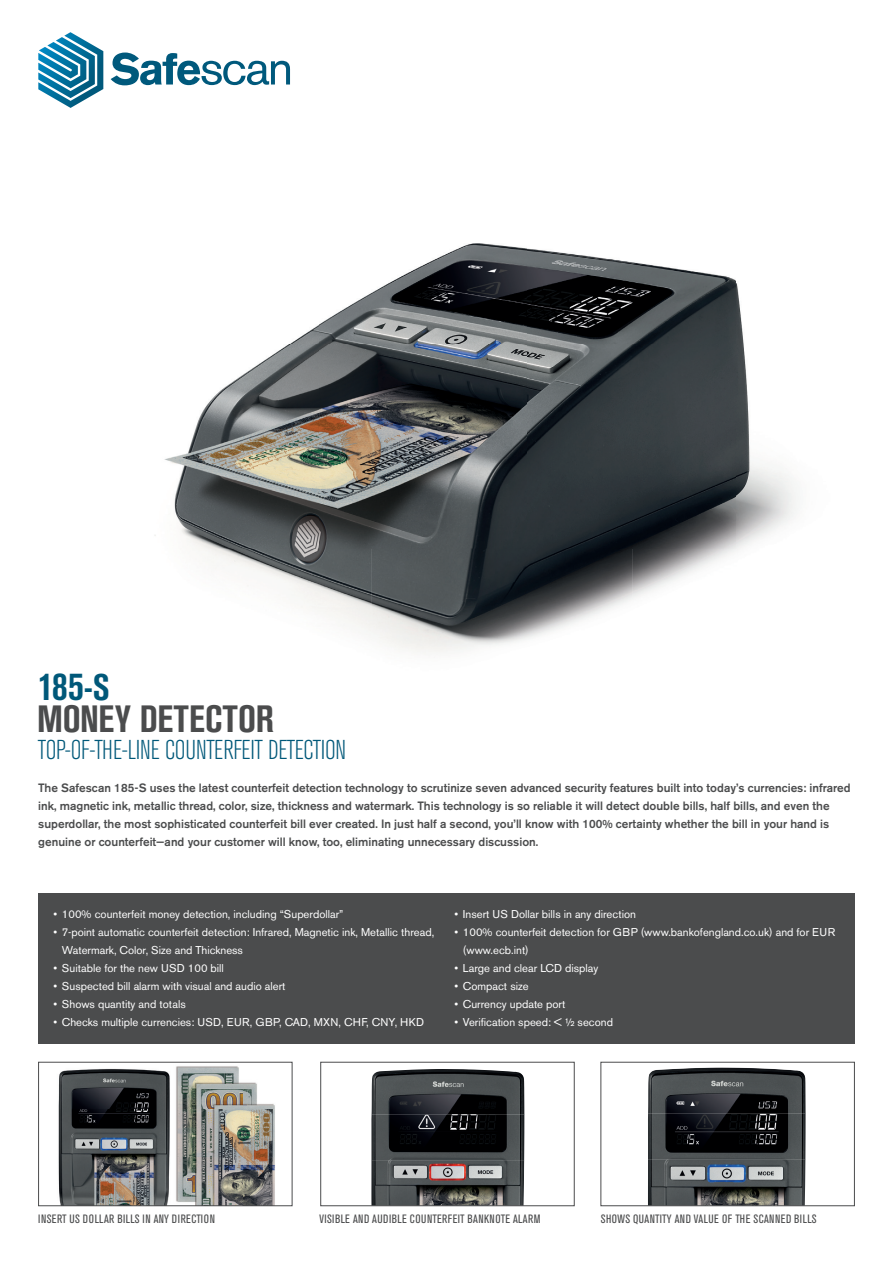
<style>
.page{position:relative;width:893px;height:1263px;background:#fff}
.page>*{position:absolute;margin:0;border:0;box-sizing:border-box;transform-origin:0 0}
.t1{font:700 condensed 39.45px "Akzidenz Grotesk BE";color:#005879}
.t2{font:700 condensed 37.65px "Akzidenz Grotesk BE";letter-spacing:.005em;color:#4b4c4d}
.t3{font:300 condensed 27px "Akzidenz Grotesk BE";letter-spacing:-.01em;color:#005879}
.t4{font:500 12px/18px "Akzidenz Grotesk BE";color:#4b4c4d}
.t5{font:condensed 12px "Akzidenz Grotesk BE";letter-spacing:.03em;color:#4b4c4d}
.t6{font:11.25px/18px "Akzidenz Grotesk BE";color:#fff}
.s1{font-size:36.75px}
</style>
<div class="page">
<svg style="left:38px;top:32px;width:65px;height:76px"></svg>
<svg style="left:111px;top:53px;width:179px;height:32px"></svg>
<img style="left:154px;top:243px;width:642px;height:411px">
<img style="left:371px;top:1069px;width:153px;height:135px">
<div style="left:320px;top:1062px;width:255px;height:144px;border:1px solid #4b4c4d"></div>
<img style="left:58px;top:1066px;width:217px;height:138px">
<div style="left:38px;top:1062px;width:254px;height:144px;border:1px solid #4b4c4d"></div>
<img style="left:648px;top:1067px;width:157px;height:137px">
<div style="left:601px;top:1062px;width:254px;height:144px;border:1px solid #4b4c4d"></div>
<div style="left:38px;top:893px;width:817px;height:151px;background:#4b4c4d"></div>
<h1 class="t1" style="left:38px;top:664px;width:73px">185<span class="s1">-S</span></h1>
<h3 class="t3" style="left:38px;top:736px;width:310px">TOP-OF-THE-LINE COUNTERFEIT DETECTION</h3>
<h2 class="t2" style="left:37px;top:698px;width:238px">MONEY DETECTOR</h2>
<p class="t4" style="left:38px;top:779px;width:814px">The Safescan 185-S uses the latest counterfeit detection technology to scrutinize seven advanced security features built into today’s currencies: infrared ink, magnetic ink, metallic thread, color, size, thickness and watermark. This technology is so reliable it will detect double bills, half bills, and even the superdollar, the most sophisticated counterfeit bill ever created. In just half a second, you’ll know with 100% certainty whether the bill in your hand is genuine or counterfeit—and your customer will know, too, eliminating unnecessary discussion.</p>
<p class="t6" style="left:53px;top:905px;width:292px">• 100% counterfeit money detection, including “Superdollar”</p>
<p class="t6" style="left:62px;top:923px;width:374px;text-indent:-9px">• 7-point automatic counterfeit detection: Infrared, Magnetic ink, Metallic thread,<br>Watermark, Color, Size and Thickness</p>
<p class="t6" style="left:53px;top:959px;width:172px">• Suitable for the new USD 100 bill</p>
<p class="t6" style="left:53px;top:977px;width:234px">• Suspected bill alarm with visual and audio alert</p>
<p class="t6" style="left:53px;top:995px;width:134px">• Shows quantity and totals</p>
<p class="t6" style="left:53px;top:1013px;width:372px">• Checks multiple currencies: USD, EUR, GBP, CAD, MXN, CHF, CNY, HKD</p>
<p class="t6" style="left:454px;top:905px;width:183px">• Insert US Dollar bills in any direction</p>
<p class="t6" style="left:463px;top:923px;width:374px;text-indent:-9px">• 100% counterfeit detection for GBP (www.bankofengland.co.uk) and for EUR (www.ecb.int)</p>
<p class="t6" style="left:454px;top:959px;width:145px">• Large and clear LCD display</p>
<p class="t6" style="left:454px;top:977px;width:76px">• Compact size</p>
<p class="t6" style="left:454px;top:995px;width:112px">• Currency update port</p>
<p class="t6" style="left:454px;top:1013px;width:160px">• Verification speed: &lt; ½ second</p>
<p class="t5" style="left:38px;top:1212px;width:178px">INSERT US DOLLAR BILLS IN ANY DIRECTION</p>
<p class="t5" style="left:320px;top:1212px;width:222px">VISIBLE AND AUDIBLE COUNTERFEIT BANKNOTE ALARM</p>
<p class="t5" style="left:601px;top:1212px;width:217px">SHOWS QUANTITY AND VALUE OF THE SCANNED BILLS</p>
</div>
